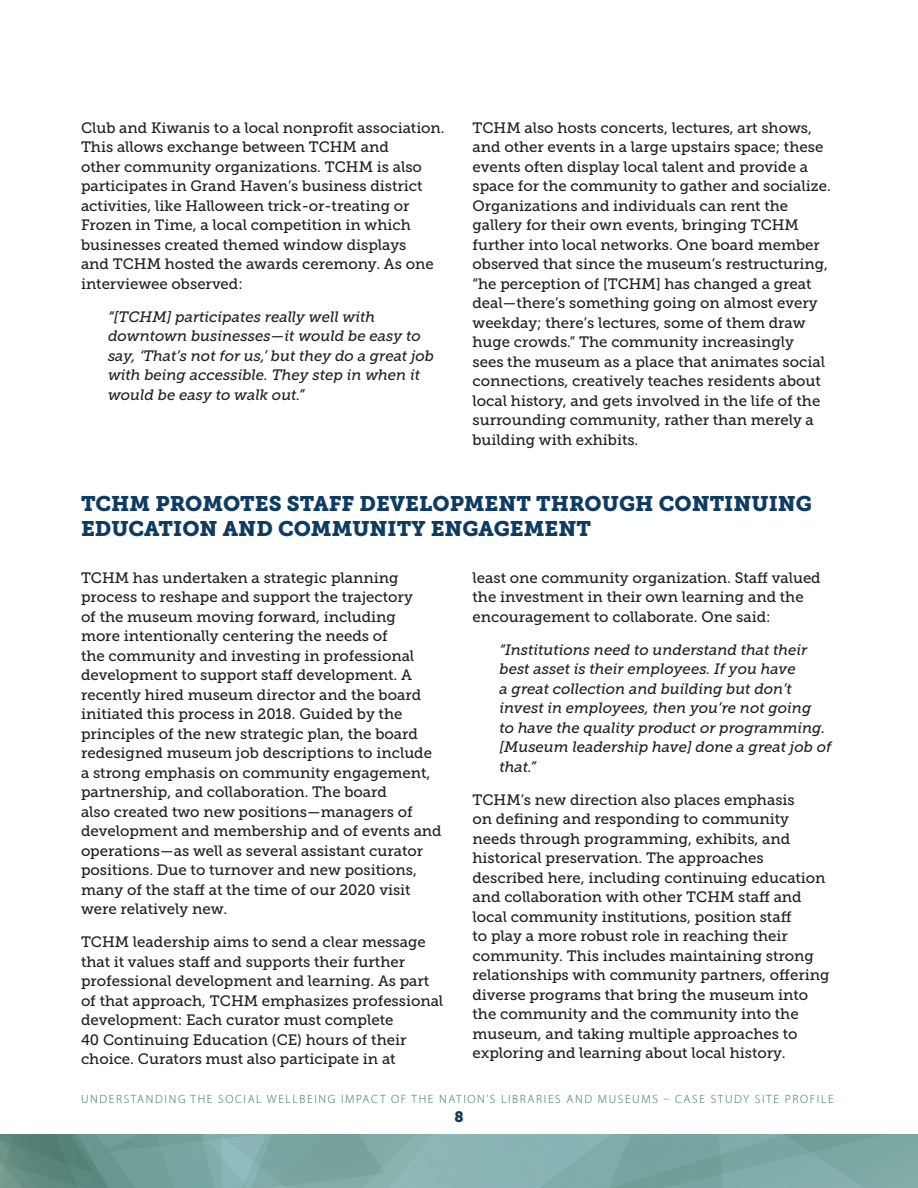
<style>
.page{position:relative;width:918px;height:1188px;background:#fff}
.page>*{position:absolute;margin:0;border:0;box-sizing:border-box;transform-origin:0 0}
.t1{font:21px/25.5px "Museo Slab 900";color:#0e3b62}
.Body_Text{font:15px/19.5px "Museo Slab 500";color:#231f20}
.Indent_text{font:italic 15px/19.5px "Museo Slab 500";color:#231f20}
.t2{font:15px "Museo Slab 900";color:#0e3b62}
.t3{font:300 12px "Myriad Pro";letter-spacing:.135em;color:#31715a}
</style>
<div class="page">
<img style="left:0;top:1134px;width:918px;height:54px">
<p class="Body_Text" style="left:81px;top:118px;width:365px">Club and Kiwanis to a local nonprofit association.<br>This allows exchange between TCHM and<br>other community organizations. TCHM is also participates in Grand Haven’s business district activities, like Halloween trick-or-treating or Frozen in Time, a local competition in which businesses created themed window displays<br>and TCHM hosted the awards ceremony. As one interviewee observed:</p>
<p class="Indent_text" style="left:108px;top:307px;width:328px">“[TCHM] participates really well with downtown businesses—it would be easy to say, ‘That’s not for us,’ but they do a great job with being accessible. They step in when it would be easy to walk out.”</p>
<p class="Body_Text" style="left:472px;top:118px;width:360px">TCHM also hosts concerts, lectures, art shows, and other events in a large upstairs space; these events often display local talent and provide a space for the community to gather and socialize.<br>Organizations and individuals can rent the gallery for their own events, bringing TCHM further into local networks. One board member observed that since the museum’s restructuring, “he perception of [TCHM] has changed a great deal—there’s something going on almost every weekday; there’s lectures, some of them draw huge crowds.” The community increasingly<br>sees the museum as a place that animates social connections, creatively teaches residents about local history, and gets involved in the life of the surrounding community, rather than merely a building with exhibits.</p>
<h2 class="t1" style="left:81px;top:491px;width:732px">TCHM PROMOTES STAFF DEVELOPMENT THROUGH CONTINUING<br>EDUCATION AND COMMUNITY ENGAGEMENT</h2>
<p class="Body_Text" style="left:81px;top:568px;width:362px">TCHM has undertaken a strategic planning process to reshape and support the trajectory<br>of the museum moving forward, including<br>more intentionally centering the needs of<br>the community and investing in professional development to support staff development. A recently hired museum director and the board initiated this process in 2018. Guided by the principles of the new strategic plan, the board redesigned museum job descriptions to include a strong emphasis on community engagement, partnership, and collaboration. The board<br>also created two new positions—managers of development and membership and of events and operations—as well as several assistant curator positions. Due to turnover and new positions, many of the staff at the time of our 2020 visit were relatively new.</p>
<p class="Body_Text" style="left:81px;top:932px;width:364px">TCHM leadership aims to send a clear message that it values staff and supports their further professional development and learning. As part of that approach, TCHM emphasizes professional development: Each curator must complete<br>40 Continuing Education (CE) hours of their choice. Curators must also participate in at</p>
<p class="Body_Text" style="left:472px;top:568px;width:350px">least one community organization. Staff valued the investment in their own learning and the encouragement to collaborate. One said:</p>
<p class="Indent_text" style="left:500px;top:640px;width:333px">“Institutions need to understand that their best asset is their employees. If you have<br>a great collection and building but don’t invest in employees, then you’re not going<br>to have the quality product or programming. [Museum leadership have] done a great job of that.”</p>
<p class="Body_Text" style="left:472px;top:790px;width:358px">TCHM’s new direction also places emphasis<br>on defining and responding to community needs through programming, exhibits, and historical preservation. The approaches described here, including continuing education and collaboration with other TCHM staff and local community institutions, position staff<br>to play a more robust role in reaching their community. This includes maintaining strong relationships with community partners, offering diverse programs that bring the museum into the community and the community into the museum, and taking multiple approaches to exploring and learning about local history.</p>
<p class="t3" style="left:81px;top:1091px;width:754px">UNDERSTANDING THE SOCIAL WELLBEING IMPACT OF THE NATION’S LIBRARIES AND MUSEUMS – CASE STUDY SITE PROFILE</p>
<p class="t2" style="left:454px;top:1108px;width:11px">8</p>
</div>
